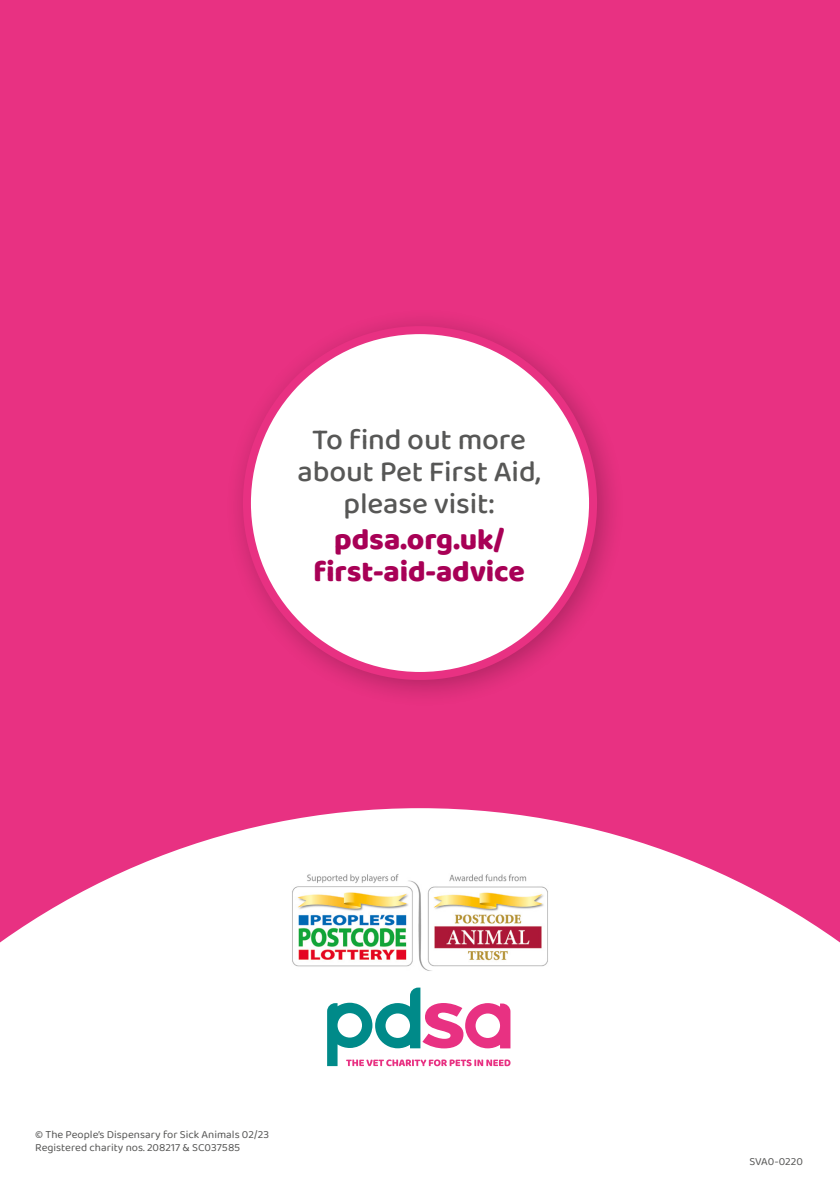
<style>
.page{position:relative;width:840px;height:1191px;background:#fff}
.page>*{position:absolute;margin:0;border:0;box-sizing:border-box;transform-origin:0 0}
.t1{font:500 30px/32px "Baloo 2";letter-spacing:-.005em;color:#575756;text-align:center}
.t2{font:800 30px/32px "Baloo 2";letter-spacing:-.005em;color:#a80056;text-align:center}
.t3{font:11.2px/13.4px "Baloo 2";color:#575756}
</style>
<div class="page">
<div style="left:0;top:0;width:839px;height:1191px;background:#e83182"></div>
<svg style="left:0;top:808px;width:839px;height:383px;background:#fce4ef"></svg>
<div style="left:224px;top:307px;width:402px;height:402px;background:#000;opacity:.25"></div>
<div style="left:247px;top:330px;width:345px;height:346px;background:#fff;border-radius:50%"></div>
<div style="left:243px;top:326px;width:353px;height:354px;border:8px solid #e83182;border-radius:50%"></div>
<svg style="left:327px;top:987px;width:183px;height:79px"></svg>
<img style="left:291px;top:873px;width:257px;height:98px">
<h1 class="t1" style="left:297px;top:425px;width:244px">To find out more about Pet First Aid, please visit:</h1>
<h1 class="t2" style="left:313px;top:525px;width:213px">pdsa.org.uk/ first-aid-advice</h1>
<p class="t3" style="left:35px;top:1128px;width:235px">© The People’s Dispensary for Sick Animals 02/23<br>Registered charity nos. 208217 &amp; SC037585</p>
<p class="t3" style="left:749px;top:1155px;width:55px">SVA0-0220</p>
</div>
